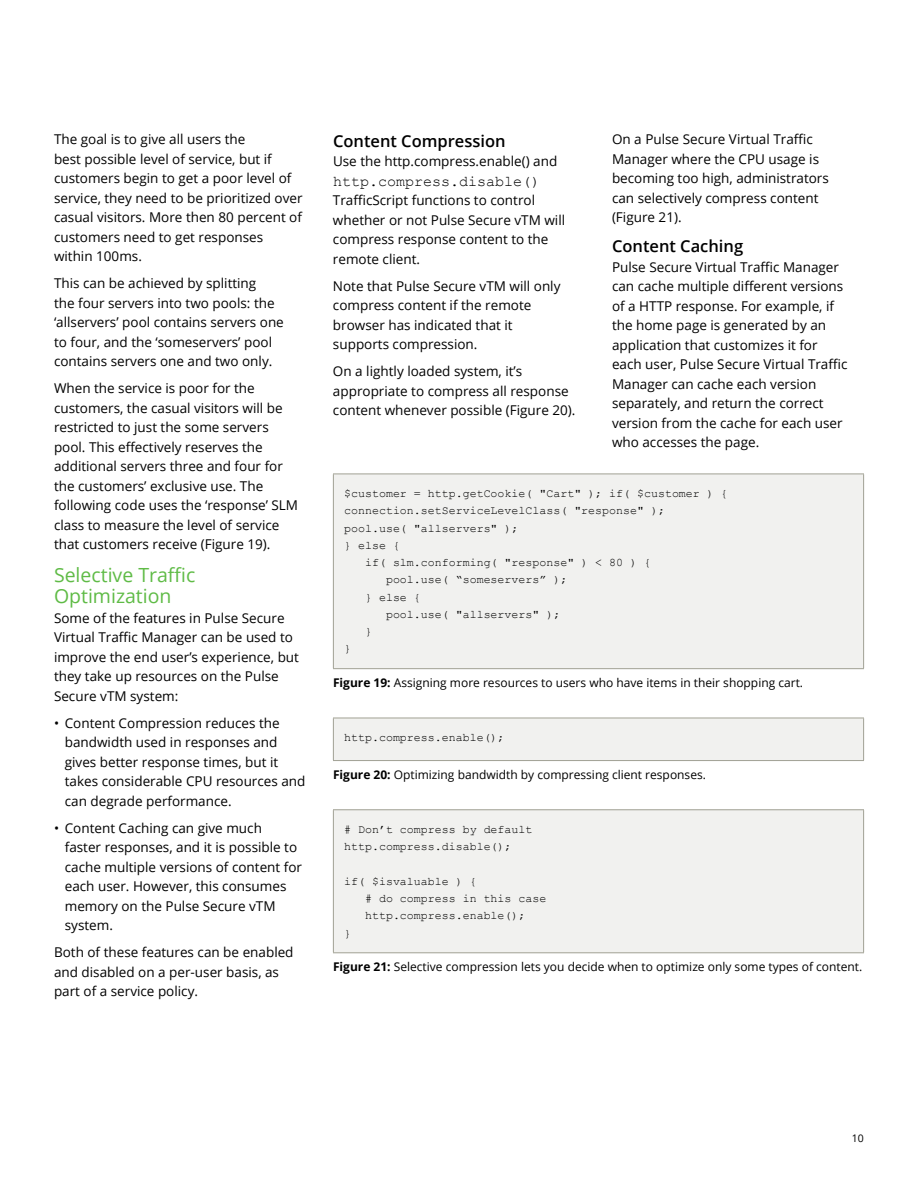
<style>
.page{position:relative;width:918px;height:1188px;background:#fff}
.page>*{position:absolute;margin:0;border:0;box-sizing:border-box;transform-origin:0 0}
.t1{font:19.5px/21px "Open Sans";color:#5fbb46}
.t2{font:600 16.5px "Open Sans";color:#000}
.t3{font:15px "Courier New";color:#000}
.t4{font:13.5px/19.5px "Open Sans";color:#000}
.t5{font:12px "Open Sans";color:#000}
.t6{font:11.7px/17.2px "Courier New";color:#000}
.t7{font:10.5px "Open Sans";color:#000}
.s1{font-weight:700}
</style>
<div class="page">
<div style="left:333px;top:718px;width:531px;height:43px;background:#f1f1ef"></div>
<hr style="left:333px;top:718px;width:531px;height:1px;background:#a1a194">
<hr style="left:333px;top:718px;width:1px;height:42px;background:#a1a194">
<hr style="left:863px;top:718px;width:1px;height:42px;background:#a1a194">
<hr style="left:333px;top:760px;width:531px;height:1px;background:#a1a194">
<div style="left:333px;top:810px;width:531px;height:143px;background:#f1f1ef"></div>
<hr style="left:333px;top:809px;width:531px;height:1px;background:#a1a194">
<hr style="left:333px;top:810px;width:1px;height:142px;background:#a1a194">
<hr style="left:863px;top:810px;width:1px;height:142px;background:#a1a194">
<hr style="left:333px;top:952px;width:531px;height:1px;background:#a1a194">
<div style="left:333px;top:474px;width:531px;height:195px;background:#f1f1ef"></div>
<hr style="left:333px;top:474px;width:531px;height:1px;background:#a1a194">
<hr style="left:333px;top:474px;width:1px;height:194px;background:#a1a194">
<hr style="left:863px;top:474px;width:1px;height:194px;background:#a1a194">
<hr style="left:333px;top:668px;width:531px;height:1px;background:#a1a194">
<p class="t4" style="left:54px;top:129px;width:250px">The goal is to give all users the<br>best possible level of service, but if customers begin to get a poor level of service, they need to be prioritized over casual visitors. More then 80 percent of customers need to get responses within 100ms.</p>
<p class="t4" style="left:54px;top:273px;width:231px">This can be achieved by splitting<br>the four servers into two pools: the ‘allservers’ pool contains servers one to four, and the ‘someservers’ pool contains servers one and two only.</p>
<p class="t4" style="left:54px;top:378px;width:246px">When the service is poor for the customers, the casual visitors will be restricted to just the some servers pool. This effectively reserves the additional servers three and four for the customers’ exclusive use. The following code uses the ‘response’ SLM class to measure the level of service that customers receive (Figure 19).</p>
<h1 class="t1" style="left:54px;top:564px;width:143px">Selective Traffic<br>Optimization</h1>
<p class="t4" style="left:54px;top:608px;width:247px">Some of the features in Pulse Secure Virtual Traffic Manager can be used to improve the end user’s experience, but they take up resources on the Pulse Secure vTM system:</p>
<p class="t4" style="left:65px;top:713px;width:242px;text-indent:-11px">• Content Compression reduces the bandwidth used in responses and gives better response times, but it takes considerable CPU resources and can degrade performance.</p>
<p class="t4" style="left:65px;top:818px;width:239px;text-indent:-11px">• Content Caching can give much<br>faster responses, and it is possible to cache multiple versions of content for each user. However, this consumes memory on the Pulse Secure vTM system.</p>
<p class="t4" style="left:54px;top:942px;width:241px">Both of these features can be enabled and disabled on a per-user basis, as part of a service policy.</p>
<p class="t2" style="left:333px;top:129px;width:174px">Content Compression</p>
<p class="t4" style="left:333px;top:151px;width:226px">Use the http.compress.enable() and</p>
<p class="t3" style="left:333px;top:172px;width:209px">http.compress.disable()</p>
<p class="t4" style="left:333px;top:190px;width:234px">TrafficScript functions to control whether or not Pulse Secure vTM will compress response content to the remote client.</p>
<p class="t4" style="left:333px;top:276px;width:229px">Note that Pulse Secure vTM will only compress content if the remote browser has indicated that it supports compression.</p>
<p class="t4" style="left:333px;top:361px;width:244px">On a lightly loaded system, it’s appropriate to compress all response content whenever possible (Figure 20).</p>
<p class="t4" style="left:612px;top:129px;width:218px">On a Pulse Secure Virtual Traffic<br>Manager where the CPU usage is becoming too high, administrators can selectively compress content (Figure 21).</p>
<p class="t2" style="left:612px;top:235px;width:133px">Content Caching</p>
<p class="t4" style="left:612px;top:257px;width:237px">Pulse Secure Virtual Traffic Manager can cache multiple different versions of a HTTP response. For example, if the home page is generated by an application that customizes it for each user, Pulse Secure Virtual Traffic Manager can cache each version separately, and return the correct version from the cache for each user who accesses the page.</p>
<p class="t6" style="left:344px;top:485px;width:385px">$customer = http.getCookie( "Cart" ); if( $customer ) {</p>
<p class="t6" style="left:344px;top:502px;width:322px">connection.setServiceLevelClass( "response" );</p>
<p class="t6" style="left:344px;top:519px;width:176px">pool.use( "allservers" );</p>
<p class="t6" style="left:344px;top:536px;width:57px">} else {</p>
<p class="t6" style="left:365px;top:554px;width:287px">if( slm.conforming( "response" ) &lt; 80 ) {</p>
<p class="t6" style="left:386px;top:571px;width:183px">pool.use( “someservers” );</p>
<p class="t6" style="left:365px;top:588px;width:57px">} else {</p>
<p class="t6" style="left:386px;top:605px;width:176px">pool.use( "allservers" );</p>
<p class="t6" style="left:365px;top:623px;width:8px">}</p>
<p class="t6" style="left:344px;top:640px;width:8px">}</p>
<p class="t5" style="left:333px;top:674px;width:472px"><span class="s1">Figure 19:</span> Assigning more resources to users who have items in their shopping cart.</p>
<p class="t6" style="left:344px;top:729px;width:162px">http.compress.enable();</p>
<p class="t5" style="left:333px;top:766px;width:375px"><span class="s1">Figure 20:</span> Optimizing bandwidth by compressing client responses.</p>
<p class="t6" style="left:344px;top:820px;width:190px"># Don’t compress by default http.compress.disable();</p>
<p class="t6" style="left:344px;top:872px;width:134px">if( $isvaluable ) {</p>
<p class="t6" style="left:365px;top:889px;width:183px"># do compress in this case</p>
<p class="t6" style="left:365px;top:907px;width:162px">http.compress.enable();</p>
<p class="t6" style="left:344px;top:924px;width:8px">}</p>
<p class="t5" style="left:333px;top:959px;width:531px"><span class="s1">Figure 21:</span> Selective compression lets you decide when to optimize only some types of content.</p>
<p class="t7" style="left:852px;top:1131px;width:14px">10</p>
</div>
